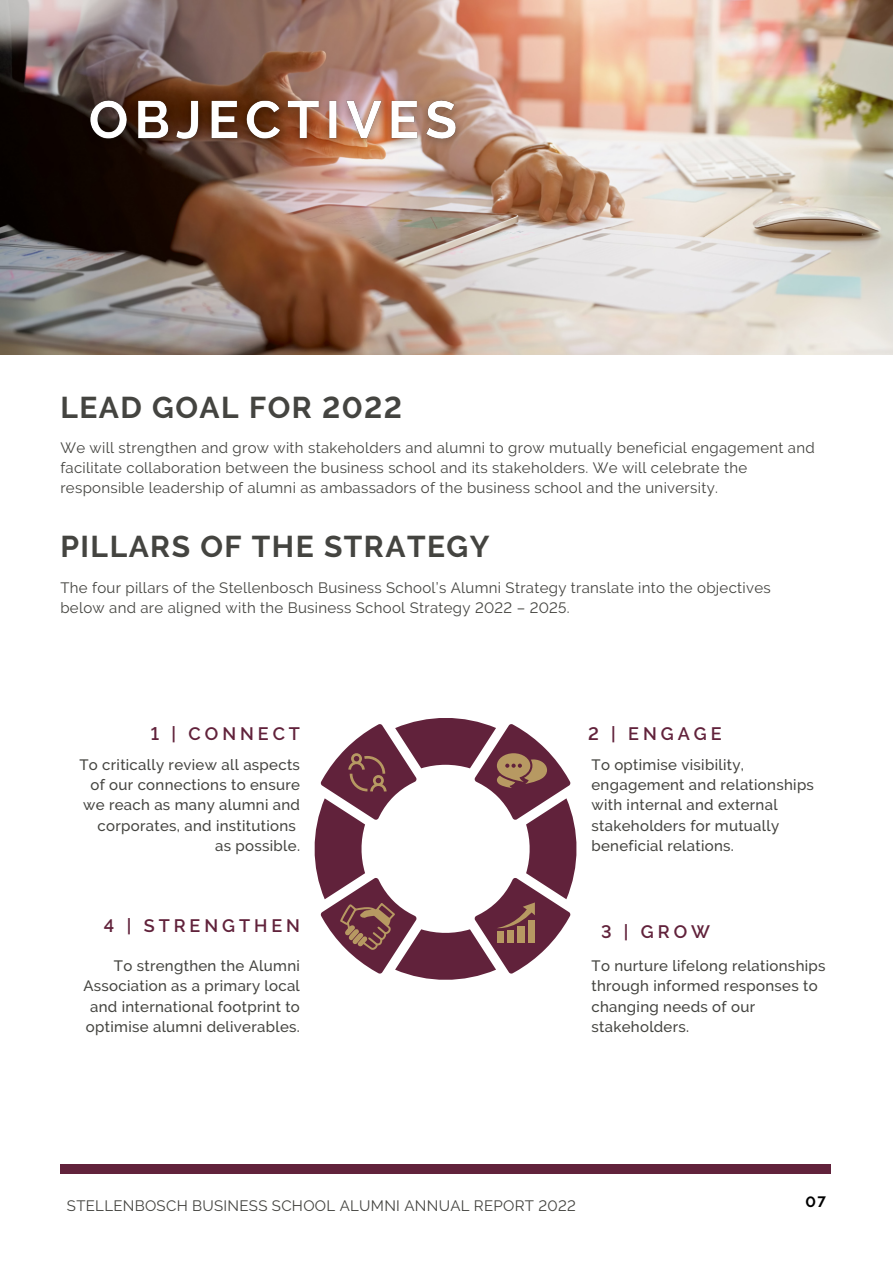
<style>
.page{position:relative;width:893px;height:1264px;background:#fff}
.page>*{position:absolute;margin:0;border:0;box-sizing:border-box;transform-origin:0 0}
.t1{font:700 30px "Raleway";letter-spacing:.05em;color:#444440}
.t2{font:600 18px "Raleway";letter-spacing:.22em;color:#61223b}
.t3{font:15px/20.2px "Raleway";letter-spacing:.02em;color:#444440}
.t4{font:500 15px/20.2px "Raleway";letter-spacing:.02em;color:#444440;text-align:right}
.t5{font:700 15px "Raleway";color:#000}
</style>
<div class="page">
<img style="left:0;top:0;width:892px;height:354px">
<div style="left:60px;top:1163px;width:770px;height:9px;background:#61223b"></div>
<svg style="left:314px;top:718px;width:263px;height:262px"></svg>
<img style="left:76px;top:77px;width:400px;height:90px">
<h1 class="t1" style="left:60px;top:390px;width:343px">LEAD GOAL FOR 2022</h1>
<p class="t3" style="left:60px;top:437px;width:755px">We will strengthen and grow with stakeholders and alumni to grow mutually beneficial engagement and facilitate collaboration between the business school and its stakeholders. We will celebrate the responsible leadership of alumni as ambassadors of the business school and the university.</p>
<h1 class="t1" style="left:60px;top:529px;width:430px">PILLARS OF THE STRATEGY</h1>
<p class="t3" style="left:60px;top:577px;width:711px">The four pillars of the Stellenbosch Business School’s Alumni Strategy translate into the objectives below and are aligned with the Business School Strategy 2022 – 2025.</p>
<p class="t2" style="left:151px;top:723px;width:151px">1 | CONNECT</p>
<p class="t2" style="left:588px;top:723px;width:135px">2 | ENGAGE</p>
<p class="t4" style="left:79px;top:754px;width:222px">To critically review all aspects of our connections to ensure we reach as many alumni and corporates, and institutions<br>as possible.</p>
<p class="t4" style="left:591px;top:754px;width:224px;text-align:left">To optimise visibility, engagement and relationships with internal and external stakeholders for mutually beneficial relations.</p>
<p class="t2" style="left:104px;top:915px;width:197px">4 | STRENGTHEN</p>
<p class="t2" style="left:601px;top:921px;width:110px">3 | GROW</p>
<p class="t4" style="left:83px;top:955px;width:218px">To strengthen the Alumni<br>Association as a primary local and international footprint to optimise alumni deliverables.</p>
<p class="t4" style="left:591px;top:955px;width:235px;text-align:left">To nurture lifelong relationships through informed responses to changing needs of our stakeholders.</p>
<p class="t3" style="left:67px;top:1195px;width:510px">STELLENBOSCH BUSINESS SCHOOL ALUMNI ANNUAL REPORT 2022</p>
<p class="t5" style="left:805px;top:1193px;width:22px">07</p>
</div>
